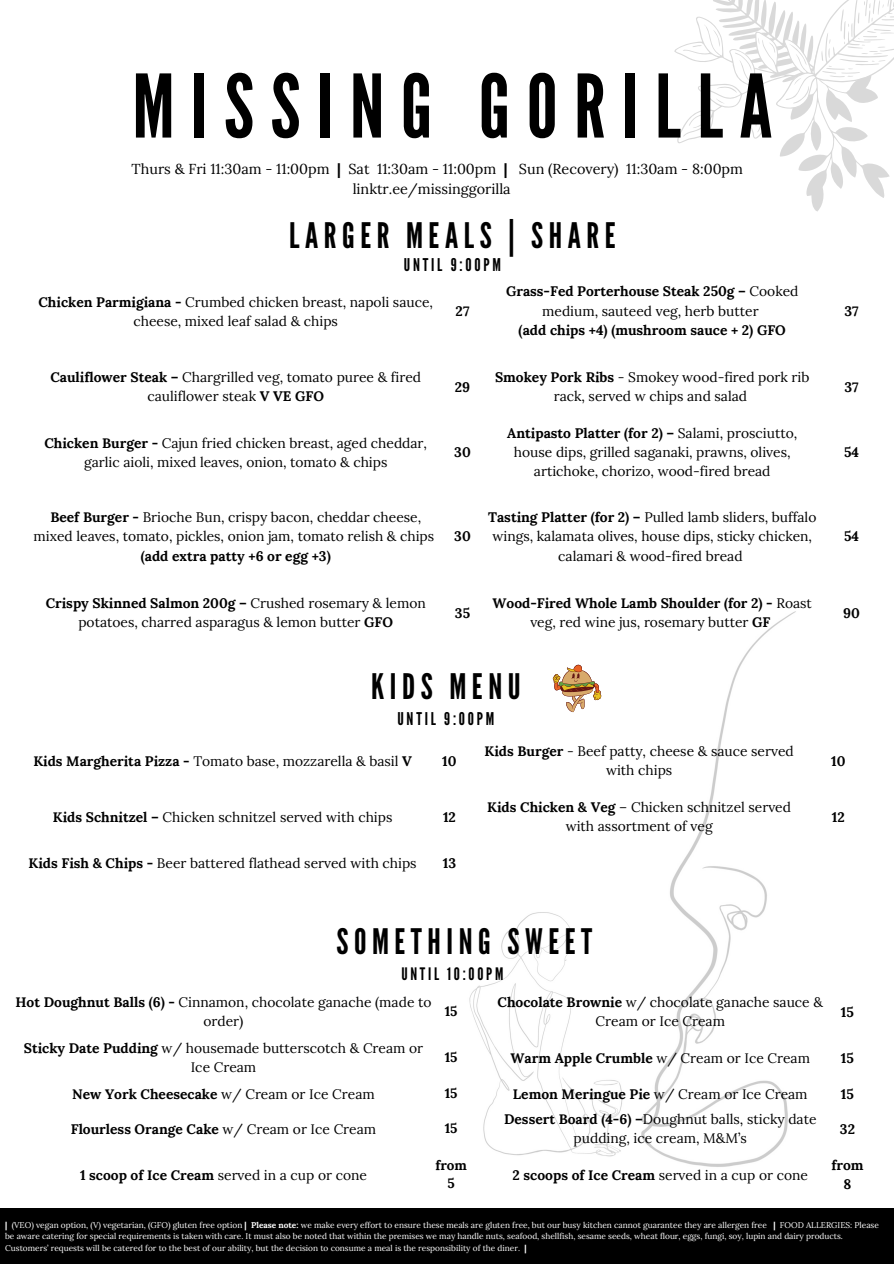
<style>
.page{position:relative;width:894px;height:1264px;background:#fff}
.page>*{position:absolute;margin:0;border:0;box-sizing:border-box;transform-origin:0 0}
.t1{font:87.3px "League Gothic";letter-spacing:.19em;color:#000}
.t2{font:35.1px "League Gothic";letter-spacing:.16em;color:#000}
.t3{font:17.55px "League Gothic";letter-spacing:.16em;color:#000}
.t4{font:17.25px "League Gothic";letter-spacing:.16em;color:#000}
.t5{font:14.4px/20.2px "Lora";color:#000}
.t6{font:13.8px/19.2px "Lora";color:#000;text-align:center}
.t7{font:700 13.8px/19.2px "Lora";color:#000;text-align:center}
.t8{font:700 13.5px "Lora";color:#000}
.t9{font:8.25px/11.7px "Lora";color:#fff}
.t10{font:700 8.25px "Lora";color:#fff}
.s1{font-weight:700}
.s2{font-weight:400}
</style>
<div class="page">
<img style="left:469px;top:912px;width:154px;height:245px">
<img style="left:641px;top:611px;width:155px;height:556px">
<div style="left:0;top:1208px;width:893px;height:55px;background:#000"></div>
<svg style="left:674px;top:0;width:219px;height:212px"></svg>
<svg style="left:552px;top:664px;width:49px;height:48px"></svg>
<p class="t1" style="left:132px;top:56px;width:641px">MISSING GORILLA</p>
<p class="t5" style="left:352px;top:158px;width:392px;text-indent:-221px">Thurs &amp; Fri 11:30am - 11:00pm <span class="s1">|</span> Sat 11:30am - 11:00pm <span class="s1">|</span> Sun (Recovery) 11:30am - 8:00pm linktr.ee/missinggorilla</p>
<p class="t2" style="left:289px;top:215px;width:328px">LARGER MEALS | SHARE</p>
<h1 class="t3" style="left:403px;top:254px;width:99px">UNTIL 9:00PM</h1>
<h4 class="t6" style="left:38px;top:292px;width:396px"><span class="s1">Chicken Parmigiana -</span> Crumbed chicken breast, napoli sauce, cheese, mixed leaf salad &amp; chips</h4>
<h2 class="t7" style="left:455px;top:301px;width:15px">27</h2>
<h3 class="t6" style="left:506px;top:282px;width:294px"><span class="s1">Grass-Fed Porterhouse Steak 250g –</span> Cooked medium, sauteed veg, herb butter</h3>
<p class="t7" style="left:518px;top:320px;width:269px">(add chips +4) (mushroom sauce + 2) GFO</p>
<p class="t7" style="left:844px;top:301px;width:16px">37</p>
<p class="t6" style="left:50px;top:367px;width:372px"><span class="s1">Cauliflower Steak –</span> Chargrilled veg, tomato puree &amp; fired cauliflower steak <span class="s1">V VE GFO</span></p>
<p class="t7" style="left:455px;top:377px;width:17px">29</p>
<p class="t6" style="left:495px;top:367px;width:316px"><span class="s1">Smokey Pork Ribs</span> - Smokey wood-fired pork rib rack, served w chips and salad</p>
<p class="t7" style="left:844px;top:377px;width:16px">37</p>
<p class="t6" style="left:44px;top:433px;width:384px"><span class="s1">Chicken Burger -</span> Cajun fried chicken breast, aged cheddar, garlic aioli, mixed leaves, onion, tomato &amp; chips</p>
<p class="t7" style="left:454px;top:442px;width:18px">30</p>
<p class="t6" style="left:507px;top:423px;width:291px"><span class="s1">Antipasto Platter (for 2) –</span> Salami, prosciutto, house dips, grilled saganaki, prawns, olives, artichoke, chorizo, wood-fired bread</p>
<p class="t7" style="left:843px;top:442px;width:16px">54</p>
<p class="t6" style="left:34px;top:507px;width:402px"><span class="s1">Beef Burger -</span> Brioche Bun, crispy bacon, cheddar cheese, mixed leaves, tomato, pickles, onion jam, tomato relish &amp; chips</p>
<p class="t7" style="left:141px;top:546px;width:191px">(add extra patty +6 or egg +3)</p>
<p class="t7" style="left:454px;top:527px;width:18px">30</p>
<p class="t6" style="left:488px;top:507px;width:330px"><span class="s1">Tasting Platter (for 2) –</span> Pulled lamb sliders, buffalo wings, kalamata olives, house dips, sticky chicken, calamari &amp; wood-fired bread</p>
<p class="t7" style="left:843px;top:527px;width:16px">54</p>
<p class="t6" style="left:46px;top:593px;width:381px"><span class="s1">Crispy Skinned Salmon 200g –</span> Crushed rosemary &amp; lemon potatoes, charred asparagus &amp; lemon butter <span class="s1">GFO</span></p>
<p class="t7" style="left:455px;top:603px;width:17px">35</p>
<p class="t7" style="left:492px;top:593px;width:321px">Wood-Fired Whole Lamb Shoulder (for 2) - <span class="s2">Roast veg, red wine jus, rosemary butter</span> GF</p>
<p class="t7" style="left:842px;top:603px;width:18px">90</p>
<h2 class="t2" style="left:371px;top:666px;width:151px">KIDS MENU</h2>
<h3 class="t3" style="left:397px;top:708px;width:99px">UNTIL 9:00PM</h3>
<p class="t6" style="left:33px;top:751px;width:380px"><span class="s1">Kids Margherita Pizza -</span> Tomato base, mozzarella &amp; basil <span class="s1">V</span></p>
<p class="t7" style="left:442px;top:751px;width:16px">10</p>
<p class="t6" style="left:484px;top:741px;width:310px"><span class="s1">Kids Burger</span> - Beef patty, cheese &amp; sauce served with chips</p>
<p class="t7" style="left:831px;top:751px;width:16px">10</p>
<p class="t6" style="left:53px;top:807px;width:341px"><span class="s1">Kids Schnitzel –</span> Chicken schnitzel served with chips</p>
<p class="t7" style="left:443px;top:807px;width:14px">12</p>
<p class="t6" style="left:487px;top:797px;width:305px"><span class="s1">Kids Chicken &amp; Veg</span> – Chicken schnitzel served with assortment of veg</p>
<p class="t7" style="left:831px;top:807px;width:14px">12</p>
<p class="t6" style="left:29px;top:853px;width:389px"><span class="s1">Kids Fish &amp; Chips -</span> Beer battered flathead served with chips</p>
<p class="t7" style="left:442px;top:853px;width:15px">13</p>
<p class="t2" style="left:336px;top:920px;width:257px">SOMETHING SWEET</p>
<p class="t4" style="left:401px;top:963px;width:103px">UNTIL 10:00PM</p>
<p class="t6" style="left:15px;top:992px;width:417px"><span class="s1">Hot Doughnut Balls (6) -</span> Cinnamon, chocolate ganache (made to order)</p>
<p class="t8" style="left:444px;top:1002px;width:14px">15</p>
<p class="t6" style="left:497px;top:992px;width:327px"><span class="s1">Chocolate Brownie</span> w/ chocolate ganache sauce &amp;<br>Cream or Ice Cream</p>
<p class="t7" style="left:840px;top:1002px;width:15px">15</p>
<p class="t6" style="left:24px;top:1038px;width:401px"><span class="s1">Sticky Date Pudding</span> w/ housemade butterscotch &amp; Cream or<br>Ice Cream</p>
<p class="t8" style="left:444px;top:1048px;width:14px">15</p>
<p class="t6" style="left:510px;top:1048px;width:301px"><span class="s1">Warm Apple Crumble</span> w/ Cream or Ice Cream</p>
<p class="t7" style="left:840px;top:1048px;width:15px">15</p>
<p class="t7" style="left:72px;top:1084px;width:304px">New York Cheesecake <span class="s2">w/ Cream or Ice Cream</span></p>
<h2 class="t8" style="left:444px;top:1084px;width:14px">15</h2>
<h3 class="t6" style="left:513px;top:1084px;width:296px"><span class="s1">Lemon Meringue Pie</span> w/ Cream or Ice Cream</h3>
<p class="t7" style="left:840px;top:1084px;width:15px">15</p>
<p class="t7" style="left:71px;top:1119px;width:307px">Flourless Orange Cake <span class="s2">w/ Cream or Ice Cream</span></p>
<p class="t8" style="left:444px;top:1119px;width:14px">15</p>
<p class="t6" style="left:504px;top:1109px;width:314px"><span class="s1">Dessert Board (4-6) –</span>Doughnut balls, sticky date pudding, ice cream, M&amp;M’s</p>
<p class="t7" style="left:839px;top:1119px;width:17px">32</p>
<p class="t6" style="left:80px;top:1165px;width:288px"><span class="s1">1 scoop of Ice Cream</span> served in a cup or cone</p>
<p class="t8" style="left:435px;top:1156px;width:33px">from</p>
<p class="t8" style="left:447px;top:1174px;width:9px">5</p>
<p class="t6" style="left:512px;top:1165px;width:297px"><span class="s1">2 scoops of Ice Cream</span> served in a cup or cone</p>
<p class="t7" style="left:831px;top:1155px;width:34px">from<br>8</p>
<p class="t9" style="left:5px;top:1218px;width:875px"><span class="s1">|</span> (VEO) vegan option, (V) vegetarian, (GFO) gluten free option <span class="s1">| Please note:</span> we make every effort to ensure these meals are gluten free, but our busy kitchen cannot guarantee they are allergen free <span class="s1">|</span> FOOD ALLERGIES: Please be aware catering for special requirements is taken with care. It must also be noted that within the premises we may handle nuts, seafood, shellfish, sesame seeds, wheat flour, eggs, fungi, soy, lupin and dairy products.<br>Customers’ requests will be catered for to the best of our ability, but the decision to consume a meal is the responsibility of the diner.</p>
<p class="t10" style="left:524px;top:1242px;width:4px">|</p>
</div>
